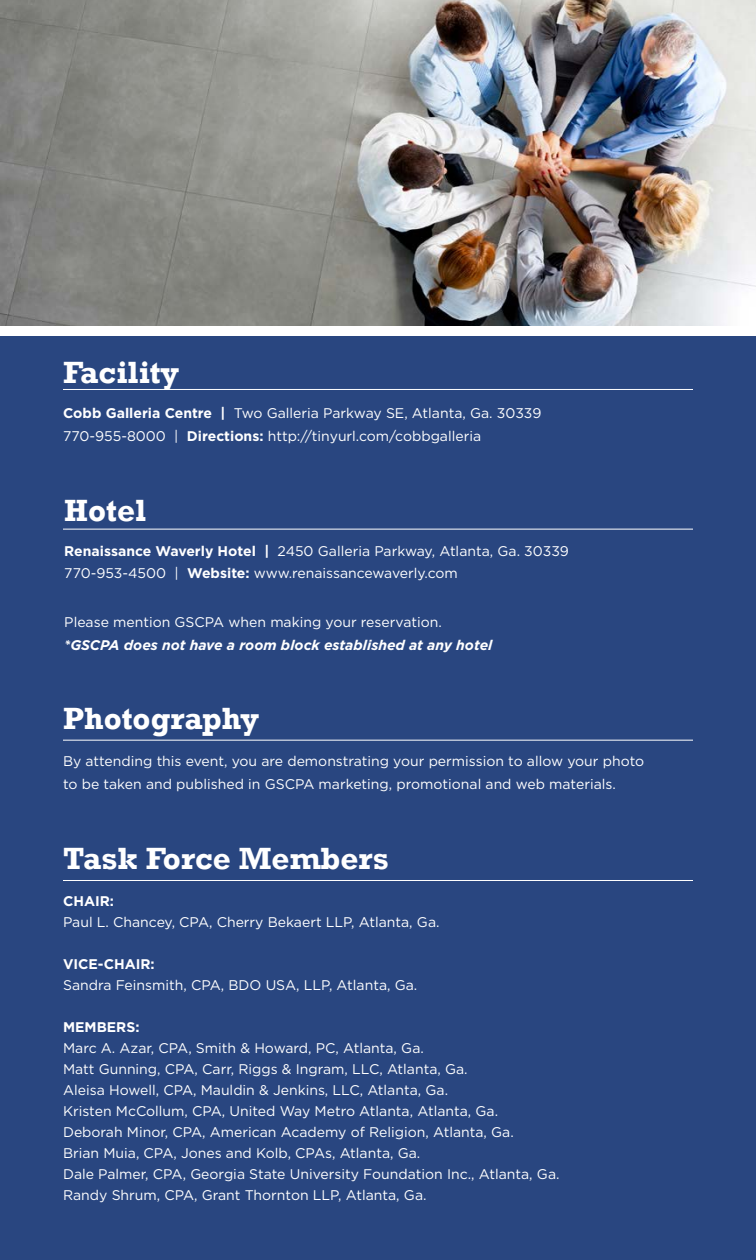
<style>
.page{position:relative;width:756px;height:1260px;background:#fff}
.page>*{position:absolute;margin:0;border:0;box-sizing:border-box;transform-origin:0 0}
.t1{font:700 31.5px "Rockwell";color:#fff}
.t2{font:14px/21px "Gotham";color:#fff}
.t3{font:italic 700 14px "Gotham";color:#fff}
.t4{font:700 14px "Gotham";color:#fff}
.s1{font-weight:700}
</style>
<div class="page">
<div style="left:0;top:336px;width:756px;height:924px;background:#294680"></div>
<img style="left:0;top:0;width:756px;height:326px">
<hr style="left:63px;top:389px;width:630px;height:1px;background:#fff">
<hr style="left:63px;top:529px;width:630px;height:1px;background:#fff">
<hr style="left:63px;top:740px;width:630px;height:1px;background:#fff">
<hr style="left:63px;top:880px;width:630px;height:1px;background:#fff">
<h1 class="t1" style="left:63px;top:353px;width:118px">Facility</h1>
<p class="t2" style="left:63px;top:402px;width:480px;line-height:22.8px"><span class="s1">Cobb Galleria Centre |</span> Two Galleria Parkway SE, Atlanta, Ga. 30339<br>770-955-8000 | <span class="s1">Directions:</span> http://tinyurl.com/cobbgalleria</p>
<h1 class="t1" style="left:64px;top:491px;width:84px">Hotel</h1>
<p class="t2" style="left:64px;top:539px;width:506px;line-height:22.8px"><span class="s1">Renaissance Waverly Hotel |</span> 2450 Galleria Parkway, Atlanta, Ga. 30339<br>770-953-4500 | <span class="s1">Website:</span> www.renaissancewaverly.com</p>
<p class="t2" style="left:64px;top:612px;width:379px">Please mention GSCPA when making your reservation.</p>
<p class="t3" style="left:64px;top:636px;width:430px">*GSCPA does not have a room block established at any hotel</p>
<h1 class="t1" style="left:63px;top:700px;width:198px">Photography</h1>
<p class="t2" style="left:63px;top:749px;width:583px;line-height:22.8px">By attending this event, you are demonstrating your permission to allow your photo to be taken and published in GSCPA marketing, promotional and web materials.</p>
<h1 class="t1" style="left:63px;top:840px;width:327px">Task Force Members</h1>
<p class="t4" style="left:63px;top:892px;width:53px">CHAIR:</p>
<p class="t2" style="left:63px;top:911px;width:378px">Paul L. Chancey, CPA, Cherry Bekaert LLP, Atlanta, Ga.</p>
<p class="t4" style="left:63px;top:955px;width:93px">VICE-CHAIR:</p>
<p class="t2" style="left:63px;top:974px;width:356px">Sandra Feinsmith, CPA, BDO USA, LLP, Atlanta, Ga.</p>
<p class="t4" style="left:63px;top:1018px;width:78px">MEMBERS:</p>
<p class="t2" style="left:63px;top:1037px;width:498px">Marc A. Azar, CPA, Smith &amp; Howard, PC, Atlanta, Ga.<br>Matt Gunning, CPA, Carr, Riggs &amp; Ingram, LLC, Atlanta, Ga.<br>Aleisa Howell, CPA, Mauldin &amp; Jenkins, LLC, Atlanta, Ga.<br>Kristen McCollum, CPA, United Way Metro Atlanta, Atlanta, Ga.<br>Deborah Minor, CPA, American Academy of Religion, Atlanta, Ga.<br>Brian Muia, CPA, Jones and Kolb, CPAs, Atlanta, Ga.<br>Dale Palmer, CPA, Georgia State University Foundation Inc., Atlanta, Ga.<br>Randy Shrum, CPA, Grant Thornton LLP, Atlanta, Ga.</p>
</div>
